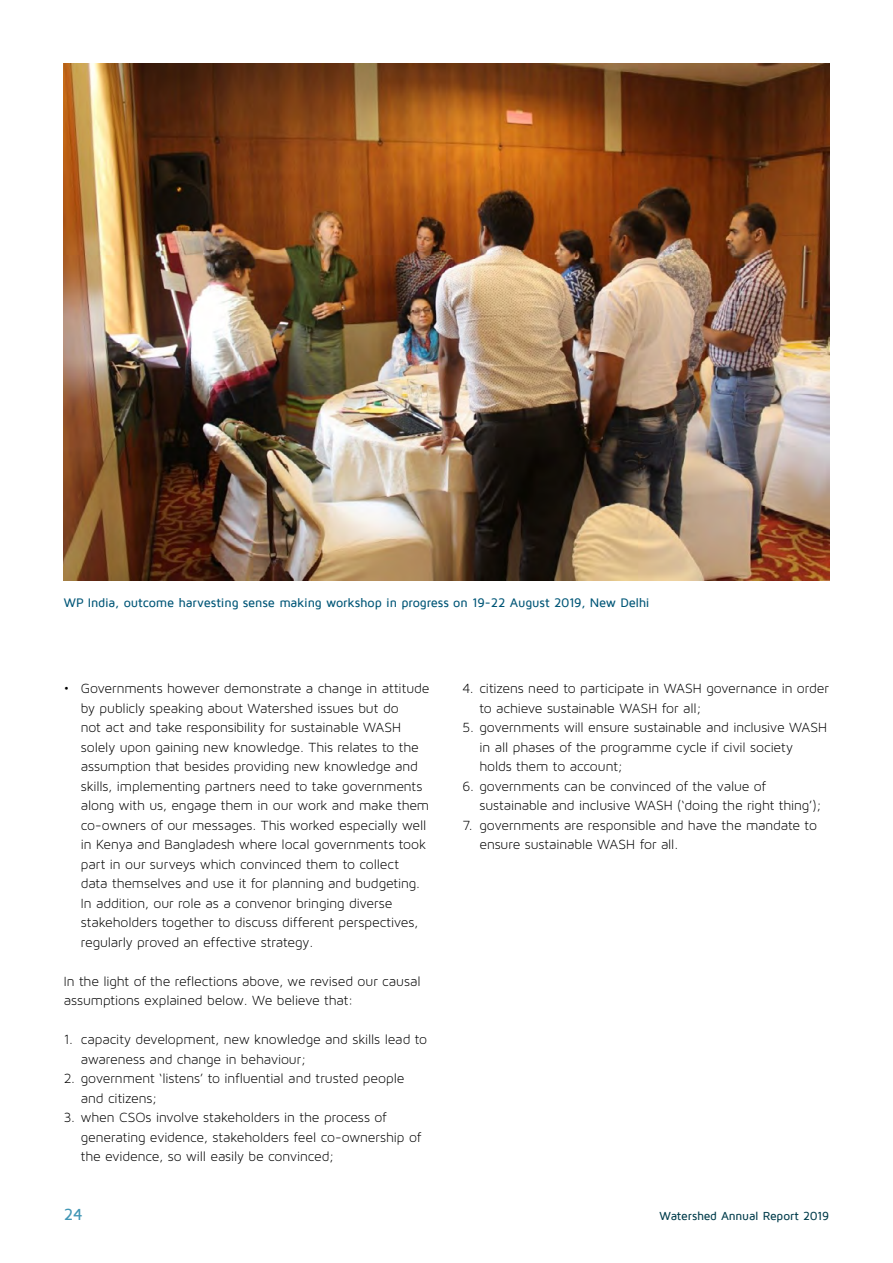
<style>
.page{position:relative;width:893px;height:1263px;background:#fff}
.page>*{position:absolute;margin:0;border:0;box-sizing:border-box;transform-origin:0 0}
.t1{font:500 16.5px "Maven Pro";color:#4196b5}
.opsomming{font:14.25px/19.5px "Maven Pro Light 300";letter-spacing:-.01em;color:#000}
.body{font:14.25px/19.5px "Maven Pro Light 300";letter-spacing:-.01em;color:#000}
.fotobijschrift{font:500 12.75px "Maven Pro";letter-spacing:-.015em;color:#005677}
.t2{font:500 12px "Maven Pro";letter-spacing:-.015em;color:#003c4b}
</style>
<div class="page">
<img style="left:64px;top:64px;width:765px;height:517px">
<p class="fotobijschrift" style="left:64px;top:596px;width:587px">WP India, outcome harvesting sense making workshop in progress on 19-22 August 2019, New Delhi</p>
<p class="opsomming" style="left:81px;top:679px;width:350px;text-indent:-17px">• Governments however demonstrate a change in attitude by publicly speaking about Watershed issues but do<br>not act and take responsibility for sustainable WASH solely upon gaining new knowledge. This relates to the assumption that besides providing new knowledge and skills, implementing partners need to take governments along with us, engage them in our work and make them co-owners of our messages. This worked especially well in Kenya and Bangladesh where local governments took part in our surveys which convinced them to collect data themselves and use it for planning and budgeting.<br>In addition, our role as a convenor bringing diverse stakeholders together to discuss different perspectives, regularly proved an effective strategy.</p>
<p class="body" style="left:64px;top:971px;width:358px">In the light of the reflections above, we revised our causal assumptions explained below. We believe that:</p>
<p class="opsomming" style="left:81px;top:1030px;width:348px;text-indent:-17px">1. capacity development, new knowledge and skills lead to awareness and change in behaviour;</p>
<p class="opsomming" style="left:81px;top:1069px;width:325px;text-indent:-17px">2. government ‘listens’ to influential and trusted people and citizens;</p>
<p class="opsomming" style="left:81px;top:1108px;width:342px;text-indent:-17px">3. when CSOs involve stakeholders in the process of generating evidence, stakeholders feel co-ownership of the evidence, so will easily be convinced;</p>
<p class="opsomming" style="left:479px;top:679px;width:351px;text-indent:-17px">4. citizens need to participate in WASH governance in order to achieve sustainable WASH for all;</p>
<p class="opsomming" style="left:479px;top:718px;width:349px;text-indent:-17px">5. governments will ensure sustainable and inclusive WASH in all phases of the programme cycle if civil society holds them to account;</p>
<p class="opsomming" style="left:479px;top:776px;width:344px;text-indent:-17px">6. governments can be convinced of the value of sustainable and inclusive WASH (‘doing the right thing’);</p>
<p class="opsomming" style="left:479px;top:815px;width:339px;text-indent:-17px">7. governments are responsible and have the mandate to ensure sustainable WASH for all.</p>
<p class="t1" style="left:64px;top:1205px;width:20px">24</p>
<p class="t2" style="left:660px;top:1209px;width:171px">Watershed Annual Report 2019</p>
</div>
